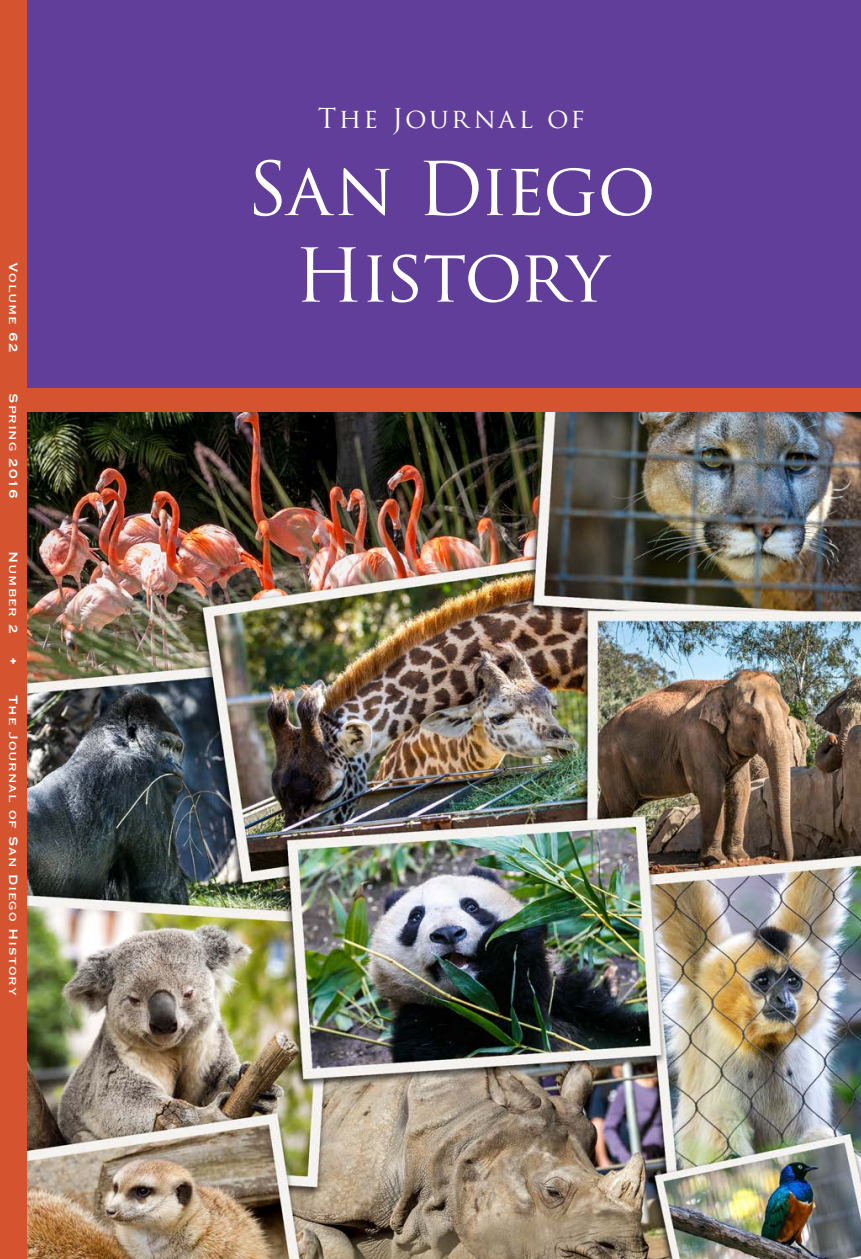
<style>
.page{position:relative;width:861px;height:1259px;background:#fff}
.page>*{position:absolute;margin:0;border:0;box-sizing:border-box;transform-origin:0 0}
.t1{font:72.1px/86.5px "Trajan Pro";letter-spacing:-.025em;color:#fff;text-align:center}
.t2{font:26.78px "Trajan Pro";letter-spacing:.095em;color:#fff}
.t3{font:15.75px "Copperplate";letter-spacing:.045em;color:#fff}
</style>
<div class="page">
<img style="left:26px;top:412px;width:835px;height:847px">
<div style="left:26px;top:0;width:835px;height:396px;background:#603e99"></div>
<div style="left:0;top:388px;width:861px;height:24px;background:#d65330"></div>
<div style="left:0;top:0;width:26px;height:1259px;background:#d65330"></div>
<p class="t3" style="left:24px;top:262px;width:91px;rotate:90deg">Volume 62</p>
<p class="t3" style="left:24px;top:393px;width:107px;rotate:90deg">Spring 2016</p>
<p class="t3" style="left:24px;top:551px;width:83px;rotate:90deg">Number 2</p>
<p class="t3" style="left:24px;top:657px;width:340px;rotate:90deg">• The Journal of San Diego History</p>
<h2 class="t2" style="left:318px;top:102px;width:269px">The Journal of</h2>
<h1 class="t1" style="left:247px;top:145px;width:411px">San Diego<br>History</h1>
</div>
